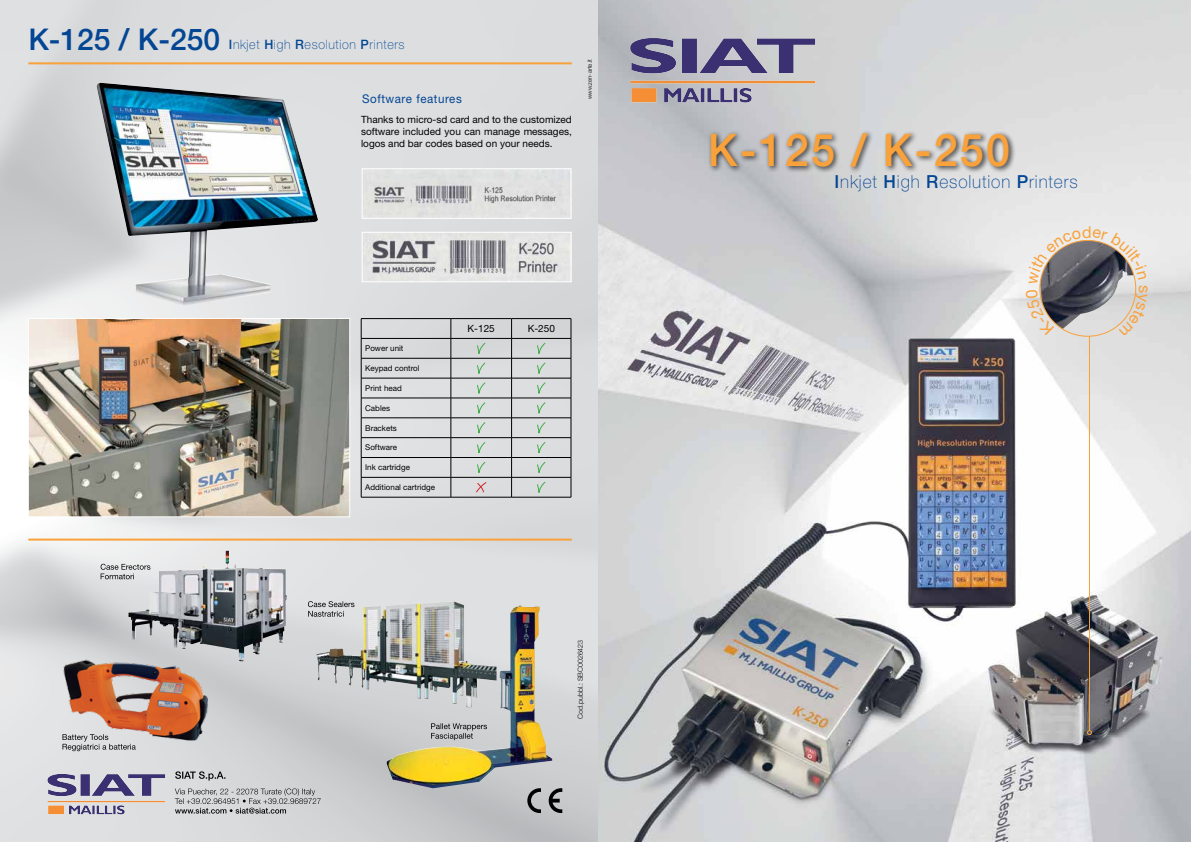
<style>
.page{position:relative;width:1191px;height:842px;background:#fff}
.page>*{position:absolute;margin:0;border:0;box-sizing:border-box;transform-origin:0 0}
.t1{font:500 45px "Helvetica Neue LT Std";letter-spacing:.05em;color:#f9a13a;scale:.96 1}
.t2{font:500 30px "Helvetica Neue LT Std";color:#034694}
.t3{font:100 18px "Helvetica Neue LT Std";letter-spacing:.05em;color:#034694;scale:.96 1}
.t4{font:100 13px "Helvetica Neue LT Std";letter-spacing:.05em;color:#034694;scale:.96 1}
.t5{font:12px "Helvetica Neue LT Std";letter-spacing:.05em;color:#034694;scale:.96 1}
.t6{font:10px/12px "Helvetica Neue LT Std";color:#000;text-align:justify}
.t7{font:8px "Helvetica Neue LT Std";color:#000}
.t8{font:300 7px "Helvetica Neue LT Std";color:#000}
.t9{font:300 6px "Helvetica Neue LT Std";color:#000}
.s1{font-weight:500}
</style>
<div class="page">
<img style="left:595px;top:0;width:596px;height:842px">
<div style="left:708px;top:129px;width:308px;height:45px;background:#000;opacity:.75"></div>
<img style="left:1px;top:0;width:596px;height:841px">
<hr style="left:28px;top:62px;width:544px;height:2px;background:#f9a13a">
<hr style="left:28px;top:539px;width:544px;height:2px;background:#f9a13a">
<img style="left:30px;top:320px;width:318px;height:195px">
<div style="left:28px;top:318px;width:322px;height:199px;border:1px solid #fff"></div>
<hr style="left:361px;top:318px;width:90px;height:1px;background:#000">
<hr style="left:451px;top:318px;width:60px;height:1px;background:#000">
<hr style="left:511px;top:318px;width:60px;height:1px;background:#000">
<hr style="left:361px;top:338px;width:90px;height:1px;background:#000">
<hr style="left:451px;top:338px;width:60px;height:1px;background:#000">
<hr style="left:511px;top:338px;width:60px;height:1px;background:#000">
<hr style="left:361px;top:358px;width:90px;height:1px;background:#000">
<hr style="left:451px;top:358px;width:60px;height:1px;background:#000">
<hr style="left:511px;top:358px;width:60px;height:1px;background:#000">
<hr style="left:361px;top:378px;width:90px;height:1px;background:#000">
<hr style="left:451px;top:378px;width:60px;height:1px;background:#000">
<hr style="left:511px;top:378px;width:60px;height:1px;background:#000">
<hr style="left:361px;top:398px;width:90px;height:1px;background:#000">
<hr style="left:451px;top:398px;width:60px;height:1px;background:#000">
<hr style="left:511px;top:398px;width:60px;height:1px;background:#000">
<hr style="left:361px;top:418px;width:90px;height:1px;background:#000">
<hr style="left:451px;top:418px;width:60px;height:1px;background:#000">
<hr style="left:511px;top:418px;width:60px;height:1px;background:#000">
<hr style="left:361px;top:437px;width:90px;height:1px;background:#000">
<hr style="left:451px;top:437px;width:60px;height:1px;background:#000">
<hr style="left:511px;top:437px;width:60px;height:1px;background:#000">
<hr style="left:361px;top:457px;width:90px;height:1px;background:#000">
<hr style="left:451px;top:457px;width:60px;height:1px;background:#000">
<hr style="left:511px;top:457px;width:60px;height:1px;background:#000">
<hr style="left:361px;top:477px;width:90px;height:1px;background:#000">
<svg style="left:361px;top:319px;width:1px;height:178px"></svg>
<hr style="left:451px;top:477px;width:60px;height:1px;background:#000">
<svg style="left:451px;top:319px;width:1px;height:178px"></svg>
<hr style="left:511px;top:477px;width:60px;height:1px;background:#000">
<svg style="left:511px;top:319px;width:1px;height:178px"></svg>
<svg style="left:571px;top:319px;width:1px;height:178px"></svg>
<hr style="left:361px;top:497px;width:90px;height:1px;background:#000">
<hr style="left:451px;top:497px;width:60px;height:1px;background:#000">
<hr style="left:511px;top:497px;width:60px;height:1px;background:#000">
<svg style="left:475px;top:342px;width:12px;height:151px;background:#c5ccc5"></svg>
<svg style="left:537px;top:342px;width:9px;height:157px"></svg>
<svg style="left:175px;top:788px;width:146px;height:26px;background:#b6b7b8"></svg>
<svg style="left:175px;top:771px;width:50px;height:10px"></svg>
<svg style="left:527px;top:788px;width:14px;height:25px"></svg>
<svg style="left:548px;top:788px;width:14px;height:25px"></svg>
<img style="left:128px;top:550px;width:159px;height:111px">
<img style="left:316px;top:606px;width:70px;height:74px">
<img style="left:387px;top:605px;width:165px;height:183px">
<img style="left:56px;top:654px;width:159px;height:90px">
<svg style="left:62px;top:734px;width:74px;height:17px"></svg>
<svg style="left:308px;top:601px;width:46px;height:16px"></svg>
<svg style="left:431px;top:723px;width:56px;height:17px"></svg>
<img style="left:97px;top:83px;width:221px;height:223px">
<svg style="left:101px;top:564px;width:49px;height:15px"></svg>
<img style="left:363px;top:170px;width:206px;height:47px">
<div style="left:361px;top:168px;width:210px;height:51px;border:1px solid #fff"></div>
<img style="left:363px;top:234px;width:206px;height:46px">
<div style="left:361px;top:232px;width:210px;height:50px;border:1px solid #fff"></div>
<hr style="left:1089px;top:336px;width:1px;height:395px;background:#f9a13a">
<svg style="left:1087px;top:730px;width:5px;height:5px"></svg>
<img style="left:628px;top:36px;width:189px;height:68px">
<img style="left:46px;top:772px;width:121px;height:43px">
<svg style="left:1025px;top:226px;width:122px;height:110px;background:#abaaac"></svg>
<h2 class="t2" style="left:28px;top:21px;width:193px">K-125 / K-250</h2>
<h3 class="t4" style="left:229px;top:37px;width:184px"><span class="s1">I</span>nkjet <span class="s1">H</span>igh <span class="s1">R</span>esolution <span class="s1">P</span>rinters</h3>
<p class="t5" style="left:362px;top:91px;width:105px">Software features</p>
<p class="t6" style="left:361px;top:114px;width:212px">Thanks to micro-sd card and to the customized software included you can manage messages, logos and bar codes based on your needs.</p>
<p class="t9" style="left:586px;top:99px;width:42px;rotate:-90deg">www.zen-arte.it</p>
<p class="t7" style="left:365px;top:344px;width:40px">Power unit</p>
<p class="t7" style="left:365px;top:363px;width:56px">Keypad control</p>
<p class="t7" style="left:365px;top:383px;width:38px">Print head</p>
<p class="t7" style="left:365px;top:403px;width:26px">Cables</p>
<p class="t7" style="left:365px;top:423px;width:33px">Brackets</p>
<p class="t7" style="left:365px;top:443px;width:33px">Software</p>
<p class="t7" style="left:365px;top:463px;width:46px">Ink cartridge</p>
<p class="t7" style="left:365px;top:482px;width:71px">Additional cartridge</p>
<p class="t6" style="left:467px;top:322px;width:29px">K-125</p>
<p class="t6" style="left:527px;top:322px;width:29px">K-250</p>
<p class="t8" style="left:576px;top:719px;width:80px;rotate:-90deg">Cod.pubbl.: SBC0026423</p>
<h1 class="t1" style="left:708px;top:123px;width:316px">K-125 / K-250</h1>
<h3 class="t3" style="left:834px;top:171px;width:255px"><span class="s1">I</span>nkjet <span class="s1">H</span>igh <span class="s1">R</span>esolution <span class="s1">P</span>rinters</h3>
</div>
